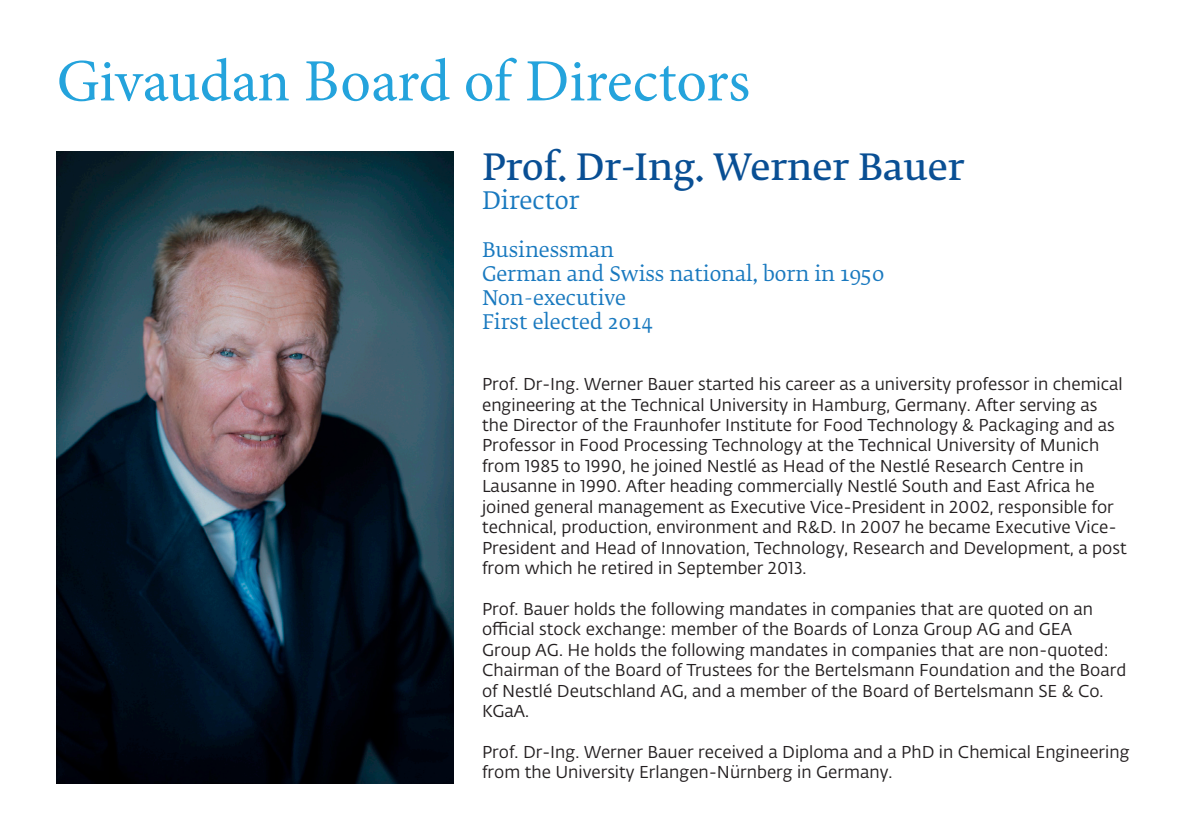
<style>
.page{position:relative;width:1191px;height:840px;background:#fff}
.page>*{position:absolute;margin:0;border:0;box-sizing:border-box;transform-origin:0 0}
.t1{font:60px "Minion Pro";letter-spacing:-.005em;color:#24a3dc}
.t2{font:36px "Fedra Serif B Pro Demi";color:#094f94}
.t3{font:24px "Fedra Serif B Pro";color:#1979bf}
.t4{font:20px "Fedra Serif B Pro";color:#1979bf}
.t5{font:17px/20.4px "Fedra Sans Alt Pro Book LF";color:#231f20}
</style>
<div class="page">
<img style="left:57px;top:152px;width:397px;height:630px">
<p class="t1" style="left:57px;top:41px;width:695px">Givaudan Board of Directors</p>
<p class="t2" style="left:482px;top:146px;width:484px">Prof. Dr-Ing. Werner Bauer</p>
<p class="t3" style="left:482px;top:186px;width:99px">Director</p>
<p class="t4" style="left:482px;top:238px;width:134px">Businessman</p>
<p class="t4" style="left:482px;top:262px;width:404px">German and Swiss national, born in 1950</p>
<p class="t4" style="left:482px;top:286px;width:145px">Non-executive</p>
<p class="t4" style="left:482px;top:310px;width:172px">First elected 2014</p>
<p class="t5" style="left:482px;top:373px;width:646px">Prof. Dr-Ing. Werner Bauer started his career as a university professor in chemical engineering at the Technical University in Hamburg, Germany. After serving as the Director of the Fraunhofer Institute for Food Technology &amp; Packaging and as Professor in Food Processing Technology at the Technical University of Munich from 1985 to 1990, he joined Nestlé as Head of the Nestlé Research Centre in Lausanne in 1990. After heading commercially Nestlé South and East Africa he joined general management as Executive Vice-President in 2002, responsible for technical, production, environment and R&amp;D. In 2007 he became Executive Vice-President and Head of Innovation, Technology, Research and Development, a post from which he retired in September 2013.</p>
<p class="t5" style="left:482px;top:597px;width:645px">Prof. Bauer holds the following mandates in companies that are quoted on an official stock exchange: member of the Boards of Lonza Group AG and GEA<br>Group AG. He holds the following mandates in companies that are non-quoted:<br>Chairman of the Board of Trustees for the Bertelsmann Foundation and the Board of Nestlé Deutschland AG, and a member of the Board of Bertelsmann SE &amp; Co.<br>KGaA.</p>
<p class="t5" style="left:482px;top:740px;width:649px">Prof. Dr-Ing. Werner Bauer received a Diploma and a PhD in Chemical Engineering from the University Erlangen-Nürnberg in Germany.</p>
</div>
